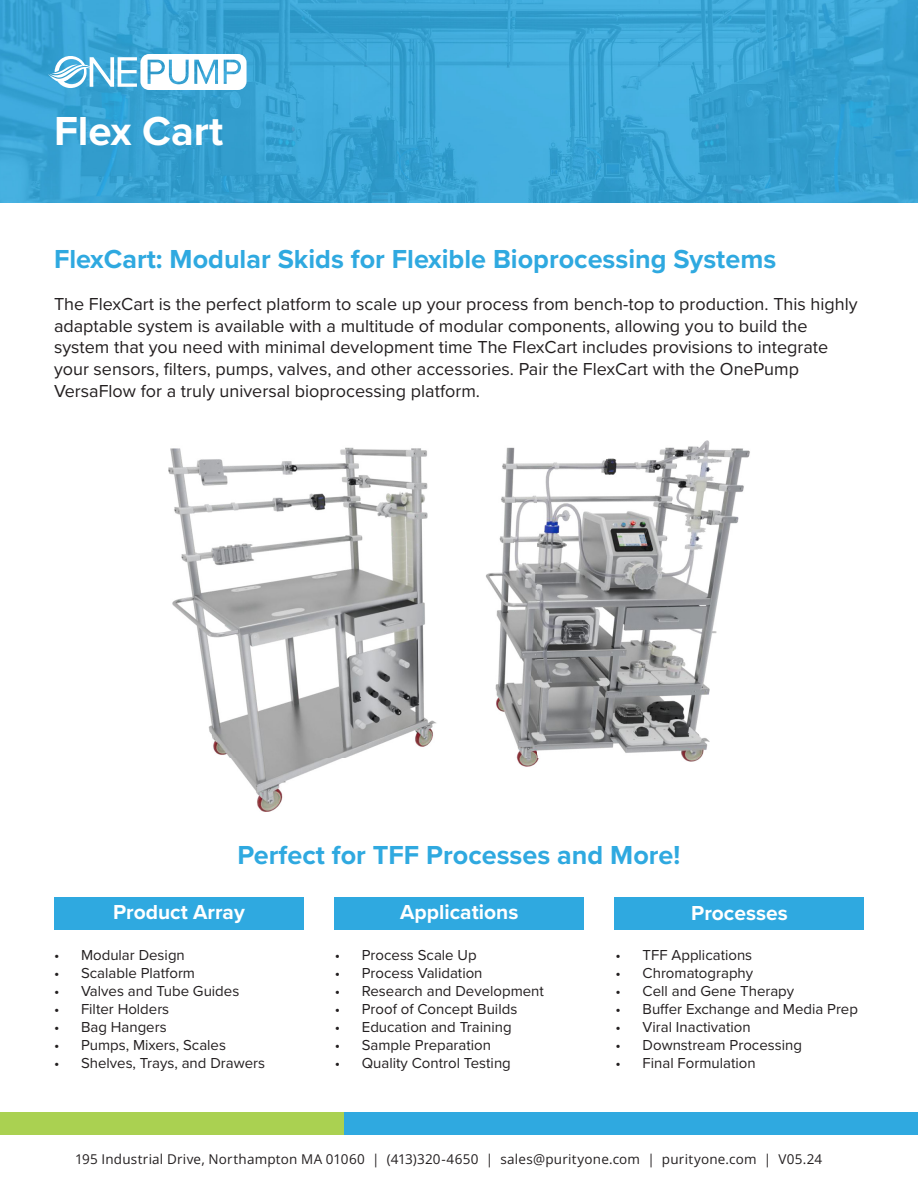
<style>
.page{position:relative;width:918px;height:1188px;background:#fff}
.page>*{position:absolute;margin:0;border:0;box-sizing:border-box;transform-origin:0 0}
.t1{font:700 42px "Proxima Nova";color:#fff}
.t2{font:700 27px "Proxima Nova";color:#2fa9e0}
.t3{font:700 21px "Proxima Nova";color:#fff}
.t4{font:18px/21.6px "Proxima Nova";color:#231f20}
.t5{font:15px "Proxima Nova";color:#231f20}
.body_text{font:13.5px "Open Sans";letter-spacing:.015em;color:#231f20}
</style>
<div class="page">
<img style="left:0;top:0;width:918px;height:203px">
<svg style="left:48px;top:53px;width:199px;height:37px"></svg>
<img style="left:168px;top:441px;width:582px;height:370px">
<div style="left:54px;top:897px;width:249px;height:33px;background:#2fa9e0"></div>
<div style="left:335px;top:897px;width:249px;height:33px;background:#2fa9e0"></div>
<div style="left:615px;top:897px;width:249px;height:33px;background:#2fa9e0"></div>
<div style="left:0;top:1112px;width:345px;height:23px;background:#aad151"></div>
<div style="left:345px;top:1112px;width:573px;height:23px;background:#2fa9e0"></div>
<p class="t1" style="left:54px;top:100px;width:171px">Flex Cart</p>
<p class="t2" style="left:54px;top:238px;width:724px">FlexCart: Modular Skids for Flexible Bioprocessing Systems</p>
<p class="t4" style="left:54px;top:293px;width:805px">The FlexCart is the perfect platform to scale up your process from bench-top to production. This highly adaptable system is available with a multitude of modular components, allowing you to build the system that you need with minimal development time The FlexCart includes provisions to integrate your sensors, filters, pumps, valves, and other accessories. Pair the FlexCart with the OnePump VersaFlow for a truly universal bioprocessing platform.</p>
<p class="t2" style="left:238px;top:835px;width:444px">Perfect for TFF Processes and More!</p>
<p class="t3" style="left:113px;top:897px;width:133px">Product Array</p>
<p class="t3" style="left:400px;top:897px;width:120px">Applications</p>
<p class="t3" style="left:691px;top:898px;width:98px">Processes</p>
<p class="t5" style="left:54px;top:943px;width:132px">• Modular Design</p>
<p class="t5" style="left:54px;top:961px;width:143px">• Scalable Platform</p>
<p class="t5" style="left:54px;top:979px;width:187px">• Valves and Tube Guides</p>
<p class="t5" style="left:54px;top:997px;width:117px">• Filter Holders</p>
<p class="t5" style="left:54px;top:1015px;width:114px">• Bag Hangers</p>
<p class="t5" style="left:54px;top:1033px;width:174px">• Pumps, Mixers, Scales</p>
<p class="t5" style="left:54px;top:1051px;width:213px">• Shelves, Trays, and Drawers</p>
<p class="t5" style="left:335px;top:943px;width:143px">• Process Scale Up</p>
<p class="t5" style="left:335px;top:961px;width:149px">• Process Validation</p>
<p class="t5" style="left:335px;top:979px;width:211px">• Research and Development</p>
<p class="t5" style="left:335px;top:997px;width:184px">• Proof of Concept Builds</p>
<p class="t5" style="left:335px;top:1015px;width:178px">• Education and Training</p>
<p class="t5" style="left:335px;top:1033px;width:158px">• Sample Preparation</p>
<p class="t5" style="left:335px;top:1051px;width:178px">• Quality Control Testing</p>
<p class="t5" style="left:616px;top:943px;width:138px">• TFF Applications</p>
<p class="t5" style="left:616px;top:961px;width:139px">• Chromatography</p>
<p class="t5" style="left:616px;top:979px;width:180px">• Cell and Gene Therapy</p>
<p class="t5" style="left:616px;top:997px;width:244px">• Buffer Exchange and Media Prep</p>
<p class="t5" style="left:616px;top:1015px;width:137px">• Viral Inactivation</p>
<p class="t5" style="left:616px;top:1033px;width:188px">• Downstream Processing</p>
<p class="t5" style="left:616px;top:1051px;width:142px">• Final Formulation</p>
<p class="body_text" style="left:75px;top:1150px;width:749px">195 Industrial Drive, Northampton MA 01060 | (413)320-4650 | sales@purityone.com | purityone.com | V05.24</p>
</div>
